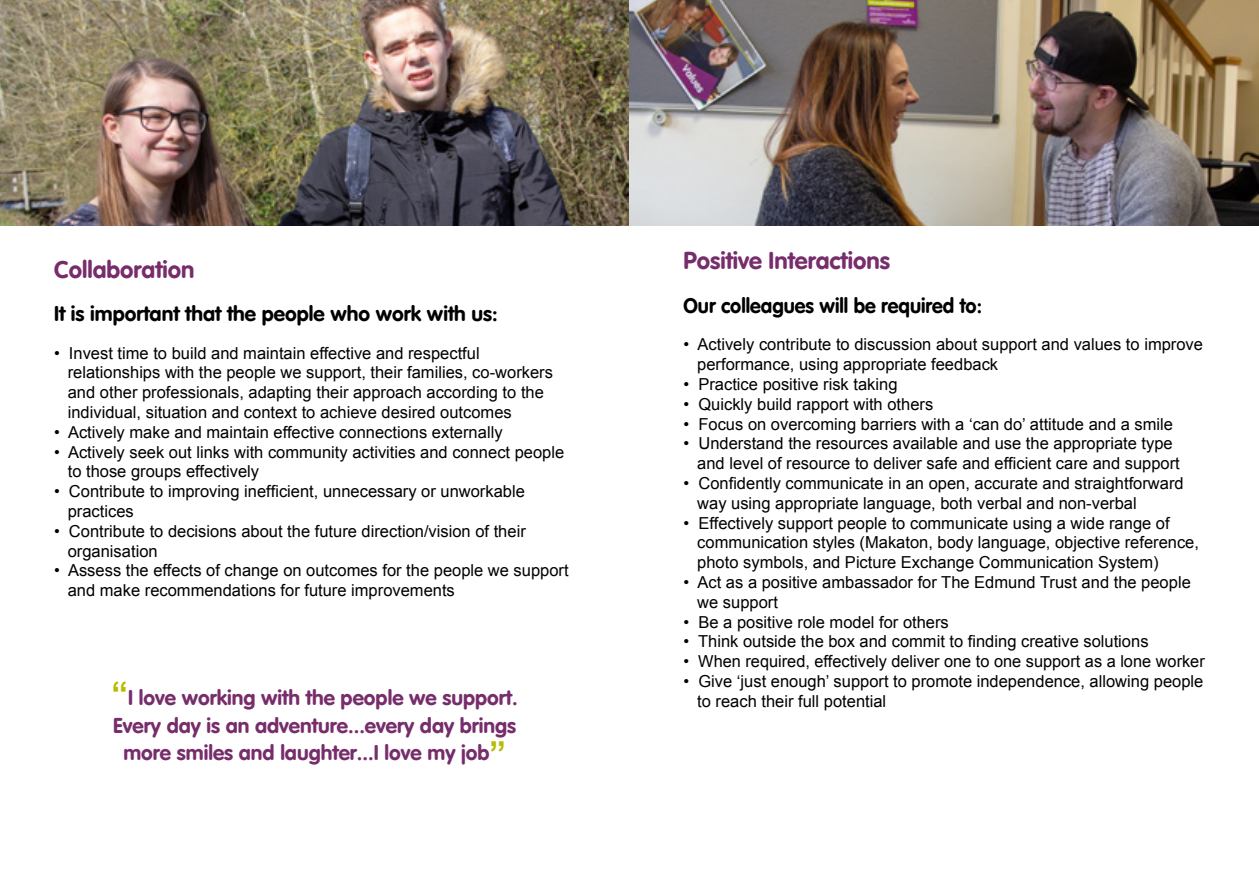
<style>
.page{position:relative;width:1259px;height:893px;background:#fff}
.page>*{position:absolute;margin:0;border:0;box-sizing:border-box;transform-origin:0 0}
.t1{font:24px "VAG Rounded Bold";color:#772d6b}
.t2{font:21px/27.9px "VAG Rounded Bold";color:#772d6b;text-align:center}
.t3{font:21px "VAG Rounded Bold";color:#000}
.t4{font:21px "VAG Rounded Bold";color:#000;scale:.95 1}
.t5{font:16.5px/19.8px "Arial";color:#000}
.s1{font-family:"Arial";font-weight:700;font-size:33px;color:#b7bc00}
</style>
<div class="page">
<img style="left:0;top:0;width:1259px;height:226px">
<h1 class="t1" style="left:54px;top:255px;width:142px">Collaboration</h1>
<p class="t3" style="left:54px;top:301px;width:445px">It is important that the people who work with us:</p>
<p class="t5" style="left:68px;top:343px;width:487px;text-indent:-14px">• Invest time to build and maintain effective and respectful relationships with the people we support, their families, co-workers and other professionals, adapting their approach according to the individual, situation and context to achieve desired outcomes</p>
<p class="t5" style="left:54px;top:422px;width:450px">• Actively make and maintain effective connections externally</p>
<p class="t5" style="left:68px;top:442px;width:498px;text-indent:-14px">• Actively seek out links with community activities and connect people to those groups effectively</p>
<p class="t5" style="left:68px;top:482px;width:458px;text-indent:-14px">• Contribute to improving inefficient, unnecessary or unworkable practices</p>
<p class="t5" style="left:68px;top:521px;width:459px;text-indent:-14px">• Contribute to decisions about the future direction/vision of their organisation</p>
<p class="t5" style="left:68px;top:561px;width:502px;text-indent:-14px">• Assess the effects of change on outcomes for the people we support and make recommendations for future improvements</p>
<p class="t2" style="left:112px;top:683px;width:408px"><span class="s1">“</span>I love working with the people we support.<br>Every day is an adventure...every day brings more smiles and laughter...I love my job<span class="s1">”</span></p>
<h1 class="t1" style="left:683px;top:247px;width:208px">Positive Interactions</h1>
<p class="t4" style="left:683px;top:293px;width:316px">Our colleagues will be required to:</p>
<p class="t5" style="left:697px;top:335px;width:507px;text-indent:-14px">• Actively contribute to discussion about support and values to improve performance, using appropriate feedback</p>
<p class="t5" style="left:683px;top:374px;width:215px">• Practice positive risk taking</p>
<p class="t5" style="left:683px;top:394px;width:251px">• Quickly build rapport with others</p>
<p class="t5" style="left:683px;top:414px;width:491px">• Focus on overcoming barriers with a ‘can do’ attitude and a smile</p>
<p class="t5" style="left:697px;top:434px;width:484px;text-indent:-14px">• Understand the resources available and use the appropriate type and level of resource to deliver safe and efficient care and support</p>
<p class="t5" style="left:697px;top:473px;width:488px;text-indent:-14px">• Confidently communicate in an open, accurate and straightforward way using appropriate language, both verbal and non-verbal</p>
<p class="t5" style="left:697px;top:513px;width:503px;text-indent:-14px">• Effectively support people to communicate using a wide range of communication styles (Makaton, body language, objective reference, photo symbols, and Picture Exchange Communication System)</p>
<p class="t5" style="left:697px;top:572px;width:495px;text-indent:-14px">• Act as a positive ambassador for The Edmund Trust and the people we support</p>
<p class="t5" style="left:683px;top:612px;width:267px">• Be a positive role model for others</p>
<p class="t5" style="left:683px;top:632px;width:466px">• Think outside the box and commit to finding creative solutions</p>
<p class="t5" style="left:683px;top:652px;width:523px">• When required, effectively deliver one to one support as a lone worker</p>
<p class="t5" style="left:697px;top:671px;width:507px;text-indent:-14px">• Give ‘just enough’ support to promote independence, allowing people to reach their full potential</p>
</div>
